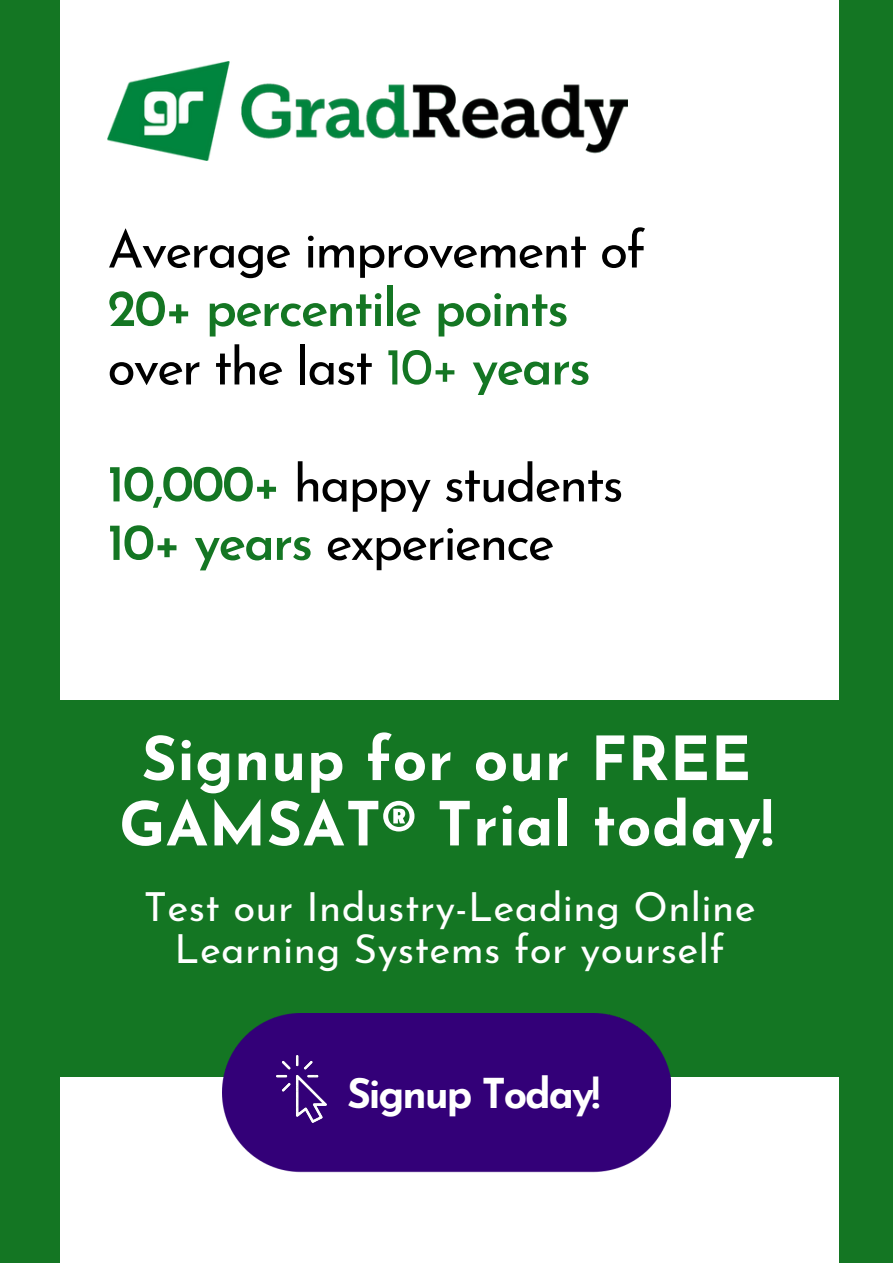
<style>
.page{position:relative;width:893px;height:1264px;background:#fff}
.page>*{position:absolute;margin:0;border:0;box-sizing:border-box;transform-origin:0 0}
.t1{font:700 60.6px/65.4px "Josefin Sans";letter-spacing:.01em;color:#fff;text-align:center}
.t2{font:51.9px/58.5px "Josefin Sans";letter-spacing:-.04em;color:#000}
.t3{font:700 41.1px "Josefin Sans";letter-spacing:-.05em;color:#fff}
.t4{font:40.05px/42.6px "Josefin Sans";letter-spacing:.01em;color:#fff;text-align:center}
.s1{font-weight:600;color:#147623}
.s2{color:#147623}
</style>
<div class="page">
<div style="left:0;top:0;width:892px;height:1262px;background:#147623"></div>
<div style="left:60px;top:0;width:778px;height:1262px;background:#fff"></div>
<div style="left:0;top:700px;width:892px;height:377px;background:#147623"></div>
<img style="left:107px;top:61px;width:520px;height:99px">
<img style="left:222px;top:1013px;width:448px;height:160px">
<img style="left:276px;top:1055px;width:50px;height:67px">
<p class="t2" style="left:107px;top:225px;width:539px">Average improvement of<br><span class="s1">20+ percentile points</span></p>
<p class="t2" style="left:107px;top:342px;width:485px">over the last <span class="s2">10+</span> <span class="s1">years</span></p>
<p class="t2" style="left:107px;top:459px;width:518px"><span class="s1">10,000+</span> happy students</p>
<p class="t2" style="left:107px;top:517px;width:449px"><span class="s1">10+ years</span> experience</p>
<p class="t1" style="left:119px;top:732px;width:656px">Signup for our FREE<br>GAMSAT® Trial today!</p>
<p class="t4" style="left:144px;top:889px;width:613px">Test our Industry-Leading Online<br>Learning Systems for yourself</p>
<p class="t3" style="left:347px;top:1076px;width:255px">Signup Today!</p>
</div>
